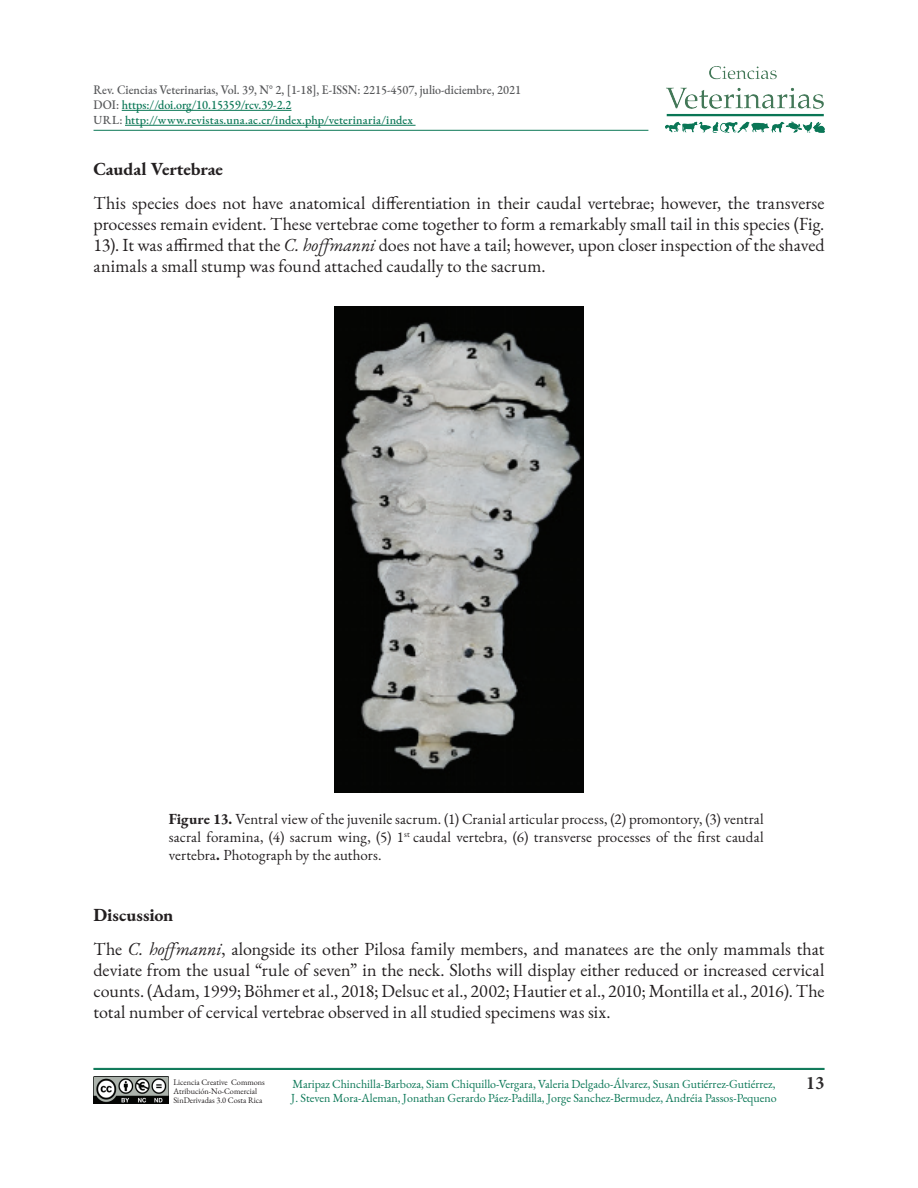
<style>
.page{position:relative;width:918px;height:1188px;background:#fff}
.page>*{position:absolute;margin:0;border:0;box-sizing:border-box;transform-origin:0 0}
.t1{font:700 19.05px "Minion Pro";color:#2e2b2c;scale:.94 1}
.t2{font:18px/21px "EB Garamond";color:#231f20;text-align:justify}
.t3{font:700 18px "EB Garamond";letter-spacing:-.01em;color:#231f20}
.t4{font:15px/18px "EB Garamond";color:#231f20;text-align:justify}
.t5{font:500 12.75px/15px "EB Garamond";color:#57585a;scale:.94 1}
.t6{font:12px "EB Garamond";color:#0a7756}
.t7{font:500 12px "EB Garamond";letter-spacing:.015em;color:#0a7756}
.t8{font:8.25px/9px "EB Garamond";color:#231f20}
.s1{color:#0a7756}
.s2{color:#57585a}
.s3{font-style:italic}
.s4{font-weight:700}
</style>
<div class="page">
<hr style="left:122px;top:110px;width:170px;height:1px;background:#0a7756">
<hr style="left:125px;top:125px;width:291px;height:1px;background:#0a7756">
<hr style="left:94px;top:130px;width:554px;height:1px;background:#0a7756">
<hr style="left:94px;top:1069px;width:730px;height:1px;background:#0a7756">
<hr style="left:94px;top:1068px;width:730px;height:1px;background:#0a7756">
<img style="left:94px;top:1077px;width:75px;height:26px">
<img style="left:665px;top:67px;width:159px;height:65px">
<img style="left:334px;top:307px;width:250px;height:486px">
<p class="t5" style="left:94px;top:82px;width:456px">Rev. Ciencias Veterinarias, Vol. 39, N° 2, [1-18], E-ISSN: 2215-4507, julio-diciembre, 2021<br>DOI: <span class="s1">https://doi.org/10.15359/rcv.39-2.2</span></p>
<p class="t7" style="left:94px;top:112px;width:321px"><span class="s2">URL:</span> http://www.revistas.una.ac.cr/index.php/veterinaria/index</p>
<p class="t3" style="left:94px;top:158px;width:131px">Caudal Vertebrae</p>
<p class="t2" style="left:94px;top:193px;width:732px">This species does not have anatomical differentiation in their caudal vertebrae; however, the transverse processes remain evident. These vertebrae come together to form a remarkably small tail in this species (Fig.<br>13). It was affirmed that the <span class="s3">C. hoffmanni</span> does not have a tail; however, upon closer inspection of the shaved animals a small stump was found attached caudally to the sacrum.</p>
<p class="t4" style="left:169px;top:810px;width:597px"><span class="s4">Figure 13.</span> Ventral view of the juvenile sacrum. (1) Cranial articular process, (2) promontory, (3) ventral sacral foramina, (4) sacrum wing, (5) 1<sup>st</sup> caudal vertebra, (6) transverse processes of the first caudal vertebra<span class="s4">.</span> Photograph by the authors.</p>
<p class="t2" style="left:94px;top:898px;width:732px;line-height:33.8px"><span class="s4">Discussion<br></span>The <span class="s3">C. hoffmanni</span>, alongside its other Pilosa family members, and manatees are the only mammals that</p>
<p class="t2" style="left:94px;top:959px;width:732px">deviate from the usual “rule of seven” in the neck. Sloths will display either reduced or increased cervical counts. (Adam, 1999; Böhmer et al., 2018; Delsuc et al., 2002; Hautier et al., 2010; Montilla et al., 2016). The total number of cervical vertebrae observed in all studied specimens was six.</p>
<p class="t8" style="left:173px;top:1078px;width:93px">Licencia Creative Commons<br>Atribución-No-Comercial<br>SinDerivadas 3.0 Costa Rica</p>
<p class="t6" style="left:292px;top:1076px;width:485px">Maripaz Chinchilla-Barboza, Siam Chiquillo-Vergara, Valeria Delgado-Álvarez, Susan Gutiérrez-Gutiérrez,</p>
<p class="t1" style="left:806px;top:1070px;width:21px">13</p>
<p class="t6" style="left:291px;top:1090px;width:487px">J. Steven Mora-Aleman, Jonathan Gerardo Páez-Padilla, Jorge Sanchez-Bermudez, Andréia Passos-Pequeno</p>
</div>
